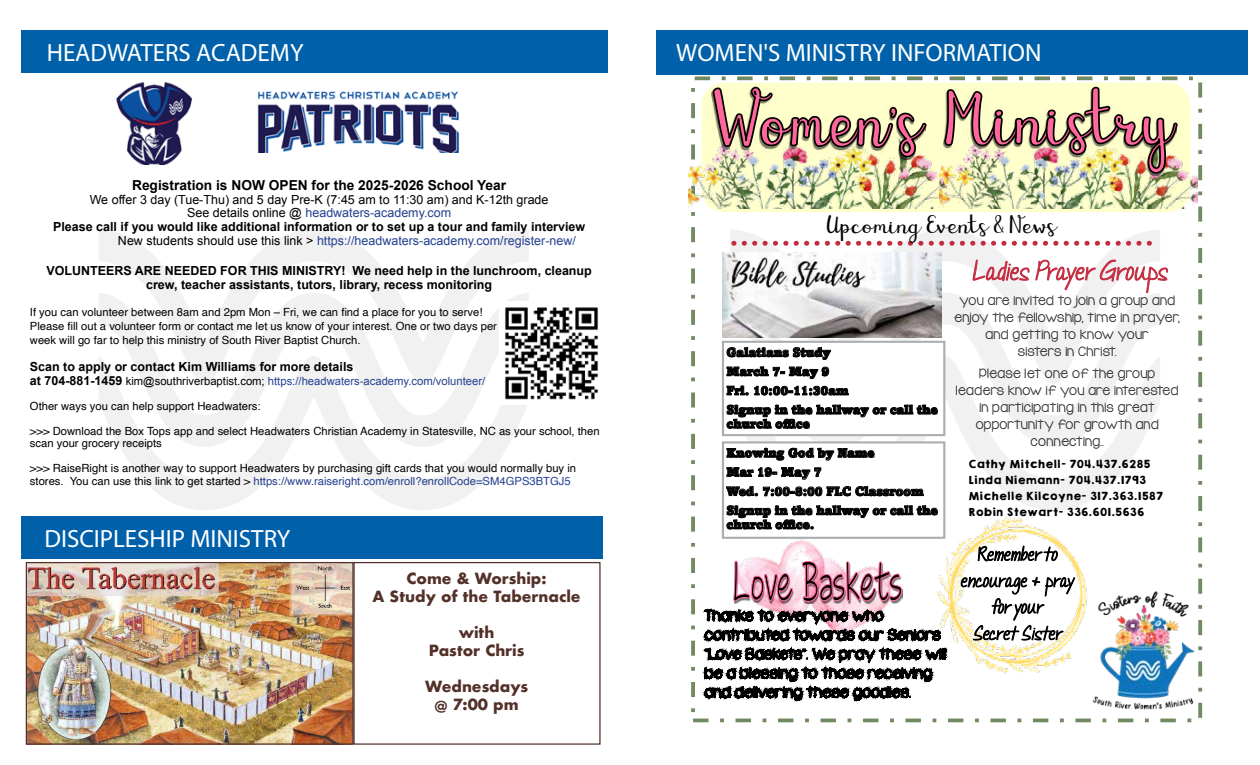
<style>
.page{position:relative;width:1260px;height:765px;background:#fff}
.page>*{position:absolute;margin:0;border:0;box-sizing:border-box;transform-origin:0 0}
.t1{font:25px "Myriad Pro";color:#fff}
.t2{font:20.88px "KG Eliza Schuyler Script";color:#000}
.t3{font:20.88px "Janda Quick Note";letter-spacing:.015em;color:#c32c3f}
.t4{font:15px/19.1px "KG Somethingto Believe In";letter-spacing:.015em;color:#000}
.t5{font:700 15px/18px "Futura";color:#533129;text-align:center}
.t6{font:15px/26.4px "Janda Quick Note";letter-spacing:.015em;color:#000;text-align:center}
.t7{font:700 13.75px "Arial";color:#000}
.t8{font:13.38px/17px "KG Somethingto Believe In";letter-spacing:.015em;color:#000;text-align:center}
.t9{font:700 12.5px/13.8px "Arial";color:#000;text-align:center}
.t10{font:900 12.5px/19.1px "Amasis MT Pro";color:#000}
.t11{font:12.5px "Arial";color:#25408f}
.t12{font:12.5px "Arial";color:#000}
.t13{font:11.25px/13.8px "Helvetica";color:#000}
.t14{font:11.25px "Arial";color:#25408f}
.t15{font:10px/15.8px "KGHAPPY Solid";color:#000}
.s1{color:#000}
.s2{font-weight:700;font-size:12.5px;color:#000}
.s3{color:#25408f}
</style>
<div class="page">
<svg style="left:99px;top:230px;width:430px;height:63px"></svg>
<svg style="left:120px;top:447px;width:387px;height:63px"></svg>
<svg style="left:99px;top:293px;width:430px;height:154px;fill:#f1f1f2"></svg>
<svg style="left:730px;top:230px;width:430px;height:63px"></svg>
<svg style="left:945px;top:447px;width:194px;height:58px"></svg>
<svg style="left:730px;top:293px;width:430px;height:154px;fill:#f1f1f2"></svg>
<div style="left:656px;top:31px;width:592px;height:44px;background:#0061aa"></div>
<div style="left:22px;top:31px;width:586px;height:42px;background:#0061aa"></div>
<img style="left:28px;top:564px;width:324px;height:179px">
<div style="left:26px;top:562px;width:328px;height:183px;border:1px solid #533129"></div>
<div style="left:353px;top:562px;width:248px;height:183px;border:1px solid #533129"></div>
<div style="left:22px;top:516px;width:581px;height:42px;background:#0061aa"></div>
<img style="left:116px;top:81px;width:77px;height:84px">
<img style="left:257px;top:91px;width:202px;height:62px">
<div style="left:701px;top:83px;width:489px;height:129px;background:#ffc;border:2px solid #ffc;border-radius:22px"></div>
<div style="left:691px;top:76px;width:511px;height:646px;border:4px dashed #708b62"></div>
<svg style="left:734px;top:241px;width:425px;height:5px"></svg>
<img style="left:723px;top:252px;width:219px;height:85px">
<div style="left:723px;top:342px;width:221px;height:93px;background:#fff"></div>
<div style="left:722px;top:341px;width:223px;height:95px;border:2px solid #abadb0"></div>
<img style="left:1092px;top:585px;width:111px;height:130px">
<img style="left:689px;top:136px;width:250px;height:72px">
<img style="left:939px;top:136px;width:258px;height:72px">
<img style="left:943px;top:78px;width:235px;height:97px">
<svg style="left:712px;top:86px;width:215px;height:72px"></svg>
<img style="left:733px;top:539px;width:170px;height:96px">
<img style="left:735px;top:563px;width:167px;height:40px">
<svg style="left:734px;top:561px;width:58px;height:40px;background:#ce9bad"></svg>
<svg style="left:802px;top:549px;width:100px;height:53px"></svg>
<div style="left:723px;top:442px;width:221px;height:96px;background:#fff"></div>
<div style="left:722px;top:441px;width:223px;height:98px;border:2px solid #abadb0"></div>
<img style="left:931px;top:505px;width:176px;height:174px">
<img style="left:499px;top:302px;width:99px;height:103px">
<h1 class="t1" style="left:47px;top:37px;width:258px">HEADWATERS ACADEMY</h1>
<h1 class="t1" style="left:676px;top:37px;width:367px">WOMEN'S MINISTRY INFORMATION</h1>
<p class="t7" style="left:132px;top:176px;width:376px">Registration is NOW OPEN for the 2025-2026 School Year</p>
<p class="t12" style="left:90px;top:191px;width:460px">We offer 3 day (Tue-Thu) and 5 day Pre-K (7:45 am to 11:30 am) and K-12th grade</p>
<p class="t11" style="left:187px;top:205px;width:265px"><span class="s1">See details online @</span> headwaters-academy.com</p>
<p class="t9" style="left:53px;top:220px;width:534px">Please call if you would like additional information or to set up a tour and family interview</p>
<p class="t11" style="left:118px;top:232px;width:459px"><span class="s1">New students should use this link &gt;</span> https://headwaters-academy.com/register-new/</p>
<p class="t9" style="left:46px;top:264px;width:547px">VOLUNTEERS ARE NEEDED FOR THIS MINISTRY! We need help in the lunchroom, cleanup crew, teacher assistants, tutors, library, recess monitoring</p>
<p class="t13" style="left:30px;top:306px;width:469px">If you can volunteer between 8am and 2pm Mon – Fri, we can find a place for you to serve!<br>Please fill out a volunteer form or contact me let us know of your interest. One or two days per week will go far to help this ministry of South River Baptist Church.</p>
<p class="t9" style="left:30px;top:360px;width:325px">Scan to apply or contact Kim Williams for more details</p>
<p class="t14" style="left:30px;top:373px;width:457px"><span class="s2">at 704-881-1459</span> <span class="s1">kim@southriverbaptist.com;</span> https://headwaters-academy.com/volunteer/</p>
<p class="t13" style="left:30px;top:399px;width:232px">Other ways you can help support Headwaters:</p>
<p class="t13" style="left:30px;top:425px;width:571px;line-height:12.5px">&gt;&gt;&gt; Download the Box Tops app and select Headwaters Christian Academy in Statesville, NC as your school, then scan your grocery receipts</p>
<p class="t13" style="left:30px;top:462px;width:548px;line-height:12.5px">&gt;&gt;&gt; RaiseRight is another way to support Headwaters by purchasing gift cards that you would normally buy in stores. You can use this link to get started &gt; <span class="s3">https://www.raiseright.com/enroll?enrollCode=SM4GPS3BTGJ5</span></p>
<h1 class="t1" style="left:44px;top:523px;width:247px">DISCIPLESHIP MINISTRY</h1>
<h3 class="t5" style="left:373px;top:569px;width:210px">Come &amp; Worship:<br>A Study of the Tabernacle</h3>
<h3 class="t5" style="left:429px;top:623px;width:97px">with<br>Pastor Chris</h3>
<h3 class="t5" style="left:425px;top:677px;width:104px">Wednesdays @ 7:00 pm</h3>
<h2 class="t2" style="left:827px;top:211px;width:231px">Upcoming Events &amp; News</h2>
<p class="t10" style="left:726px;top:343px;width:213px">Galatians Study<br>March 7- May 9<br>Fri. 10:00-11:30am<br>Signup in the hallway or call the</p>
<p class="t10" style="left:726px;top:414px;width:85px">church office</p>
<p class="t10" style="left:726px;top:443px;width:213px">Knowing God by Name<br>Mar 19- May 7<br>Wed. 7:00-8:00 FLC Classroom<br>Signup in the hallway or call the</p>
<p class="t10" style="left:726px;top:515px;width:89px">church office.</p>
<h3 class="t4" style="left:705px;top:606px;width:243px">Thanks to everyone who contributed towards our Seniors “Love Baskets”. We pray these will be a blessing to those receiving and delivering these goodies.</h3>
<h2 class="t3" style="left:973px;top:261px;width:197px">Ladies Prayer Groups</h2>
<p class="t8" style="left:954px;top:292px;width:227px">you are invited to join a group and enjoy the fellowship, time in prayer, and getting to know your<br>sisters in Christ.</p>
<p class="t8" style="left:956px;top:365px;width:224px">Please let one of the group leaders know if you are interested in participating in this great opportunity for growth and connecting..</p>
<p class="t15" style="left:968px;top:456px;width:196px">Cathy Mitchell- 704.437.6285<br>Linda Niemann- 704.437.1793<br>Michelle Kilcoyne- 317.363.1587<br>Robin Stewart- 336.601.5636</p>
<h3 class="t6" style="left:961px;top:542px;width:115px">Remember to encourage &amp; pray for your<br>Secret Sister</h3>
</div>
